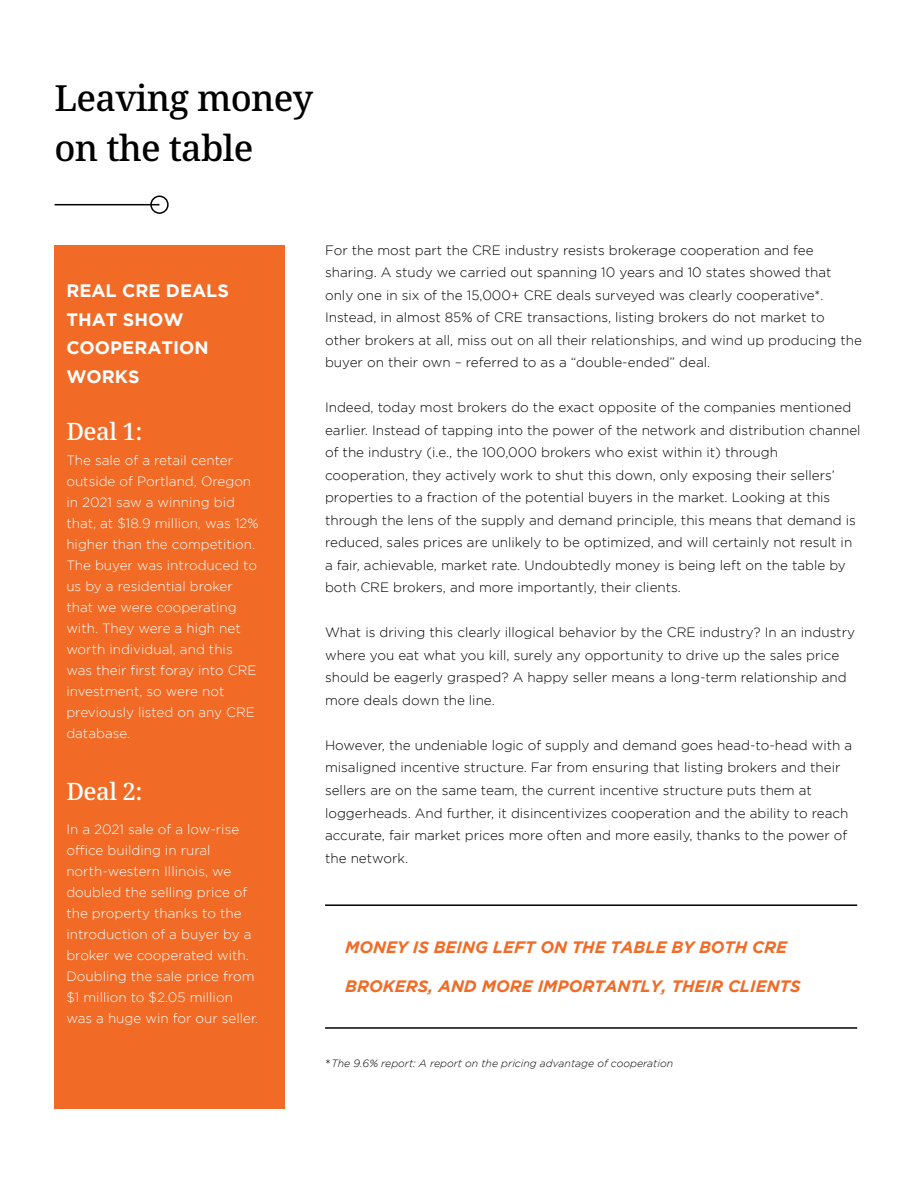
<style>
.page{position:relative;width:918px;height:1188px;background:#fff}
.page>*{position:absolute;margin:0;border:0;box-sizing:border-box;transform-origin:0 0}
.t1{font:500 36px/50.4px "Noto Serif";letter-spacing:-.02em;color:#000}
.t2{font:500 24px "Noto Serif";letter-spacing:-.02em;color:#fff}
.t3{font:700 18px/28.5px "Gotham";color:#fff}
.t4{font:italic 700 16.5px "Gotham";color:#f16b26}
.t5{font:300 13.5px/22.5px "Gotham";color:#000}
.t6{font:300 13.5px/21px "Gotham";color:#fff}
.t7{font:italic 300 10.5px "Gotham";color:#000}
.s1{font-style:normal;font-size:13.5px}
</style>
<div class="page">
<hr style="left:55px;top:204px;width:104px;height:1px;background:#000">
<div style="left:150px;top:196px;width:19px;height:18px;border:2px solid #000;border-radius:50%"></div>
<div style="left:55px;top:245px;width:230px;height:864px;background:#f16b26"></div>
<hr style="left:325px;top:904px;width:532px;height:2px;background:#000">
<hr style="left:325px;top:1027px;width:532px;height:2px;background:#000">
<h1 class="t1" style="left:55px;top:74px;width:260px">Leaving money on the table</h1>
<h3 class="t3" style="left:66px;top:276px;width:164px">REAL CRE DEALS<br>THAT SHOW<br>COOPERATION<br>WORKS</h3>
<h2 class="t2" style="left:66px;top:415px;width:78px">Deal 1:</h2>
<p class="t6" style="left:66px;top:450px;width:194px">The sale of a retail center outside of Portland, Oregon in 2021 saw a winning bid that, at $18.9 million, was 12% higher than the competition.<br>The buyer was introduced to us by a residential broker that we were cooperating with. They were a high net worth individual, and this was their first foray into CRE investment, so were not previously listed on any CRE database.</p>
<h2 class="t2" style="left:66px;top:774px;width:78px">Deal 2:</h2>
<p class="t6" style="left:66px;top:818px;width:194px">In a 2021 sale of a low-rise office building in rural north-western Illinois, we doubled the selling price of the property thanks to the introduction of a buyer by a broker we cooperated with.<br>Doubling the sale price from $1 million to $2.05 million was a huge win for our seller.</p>
<p class="t5" style="left:325px;top:239px;width:538px">For the most part the CRE industry resists brokerage cooperation and fee sharing. A study we carried out spanning 10 years and 10 states showed that only one in six of the 15,000+ CRE deals surveyed was clearly cooperative*.<br>Instead, in almost 85% of CRE transactions, listing brokers do not market to other brokers at all, miss out on all their relationships, and wind up producing the buyer on their own – referred to as a “double-ended” deal.</p>
<p class="t5" style="left:325px;top:396px;width:537px">Indeed, today most brokers do the exact opposite of the companies mentioned earlier. Instead of tapping into the power of the network and distribution channel of the industry (i.e., the 100,000 brokers who exist within it) through cooperation, they actively work to shut this down, only exposing their sellers’ properties to a fraction of the potential buyers in the market. Looking at this through the lens of the supply and demand principle, this means that demand is reduced, sales prices are unlikely to be optimized, and will certainly not result in a fair, achievable, market rate. Undoubtedly money is being left on the table by both CRE brokers, and more importantly, their clients.</p>
<p class="t5" style="left:325px;top:621px;width:531px">What is driving this clearly illogical behavior by the CRE industry? In an industry where you eat what you kill, surely any opportunity to drive up the sales price should be eagerly grasped? A happy seller means a long-term relationship and more deals down the line.</p>
<p class="t5" style="left:325px;top:734px;width:529px">However, the undeniable logic of supply and demand goes head-to-head with a misaligned incentive structure. Far from ensuring that listing brokers and their sellers are on the same team, the current incentive structure puts them at loggerheads. And further, it disincentivizes cooperation and the ability to reach accurate, fair market prices more often and more easily, thanks to the power of the network.</p>
<p class="t4" style="left:345px;top:937px;width:444px">MONEY IS BEING LEFT ON THE TABLE BY BOTH CRE</p>
<p class="t4" style="left:345px;top:976px;width:457px">BROKERS, AND MORE IMPORTANTLY, THEIR CLIENTS</p>
<p class="t7" style="left:325px;top:1057px;width:350px"><span class="s1">*</span>The 9.6% report: A report on the pricing advantage of cooperation</p>
</div>
